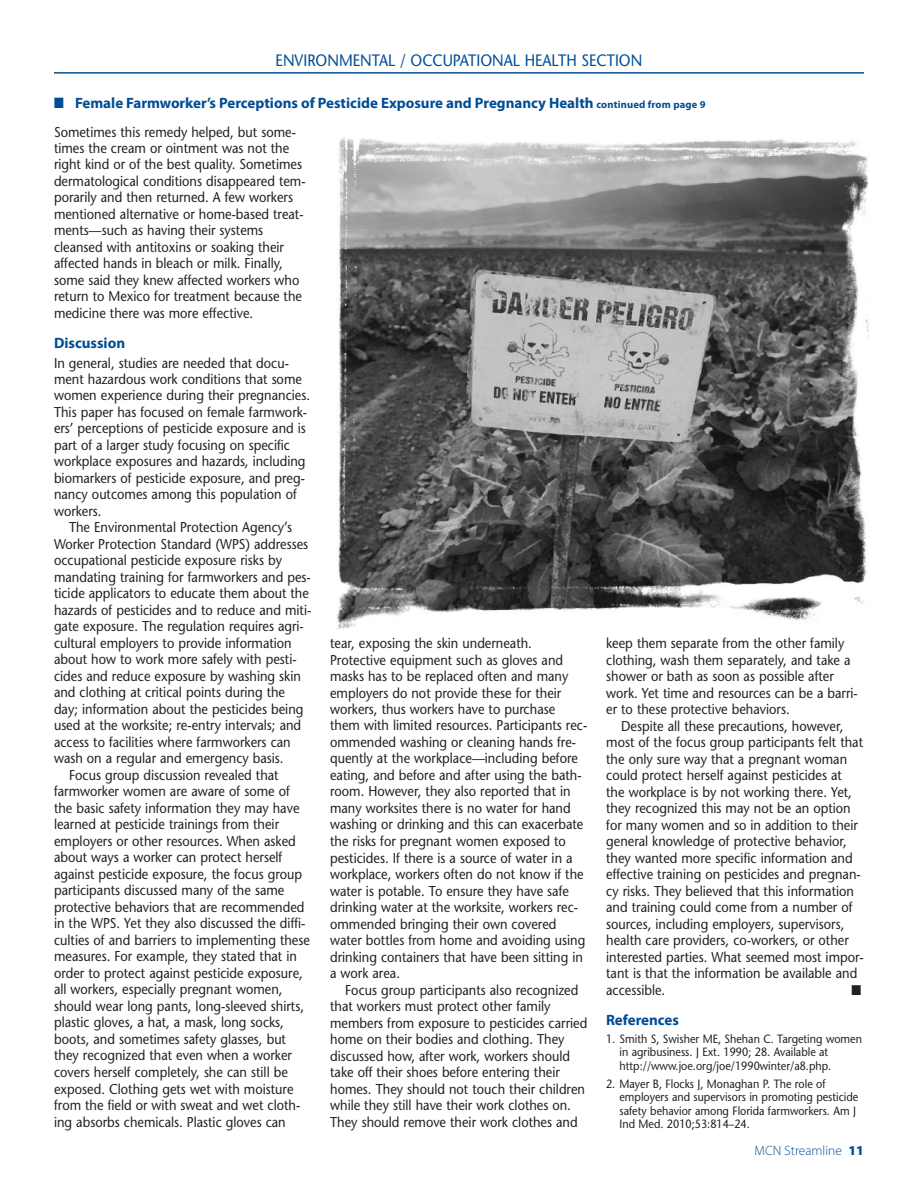
<style>
.page{position:relative;width:918px;height:1188px;background:#fff}
.page>*{position:absolute;margin:0;border:0;box-sizing:border-box;transform-origin:0 0}
.t1{font:16.5px "Stone Sans";color:#014d95;scale:.9 1}
.t2{font:700 15px "Myriad Pro";color:#014d95}
.t3{font:14.25px/16.5px "Stone Sans";color:#231f20;scale:.9 1}
.t4{font:14.25px "Zapf Dingbats ITC";color:#231f20;scale:.9 1}
.t5{font:300 13.5px "Myriad Pro";color:#014d95}
.t6{font:12px/13.5px "Stone Sans";color:#231f20;scale:.9 1}
.s1{font-size:10.5px}
.s2{font-weight:900}
</style>
<div class="page">
<hr style="left:54px;top:72px;width:810px;height:2px;background:#014d95">
<img style="left:337px;top:137px;width:532px;height:493px">
<p class="t1" style="left:276px;top:54px;width:409px">ENVIRONMENTAL / OCCUPATIONAL HEALTH SECTION</p>
<p class="t2" style="left:54px;top:97px;width:653px">■ Female Farmworker’s Perceptions of Pesticide Exposure and Pregnancy Health <span class="s1">continued from page 9</span></p>
<p class="t3" style="left:54px;top:125px;width:281px">Sometimes this remedy helped, but some&shy;times the cream or ointment was not the right kind or of the best quality. Sometimes dermatological conditions disappeared tem&shy;porarily and then returned. A few workers mentioned alternative or home-based treat&shy;ments—such as having their systems cleansed with antitoxins or soaking their affected hands in bleach or milk. Finally, some said they knew affected workers who return to Mexico for treatment because the medicine there was more effective.</p>
<p class="t2" style="left:54px;top:337px;width:73px">Discussion</p>
<p class="t3" style="left:54px;top:356px;width:286px">In general, studies are needed that docu&shy;ment hazardous work conditions that some women experience during their pregnancies.<br>This paper has focused on female farmwork&shy;ers’ perceptions of pesticide exposure and is part of a larger study focusing on specific workplace exposures and hazards, including biomarkers of pesticide exposure, and preg&shy;nancy outcomes among this population of workers.</p>
<p class="t3" style="left:69px;top:521px;width:249px">The Environmental Protection Agency’s</p>
<p class="t3" style="left:54px;top:537px;width:284px">Worker Protection Standard (WPS) addresses</p>
<p class="t3" style="left:54px;top:554px;width:255px">occupational pesticide exposure risks by</p>
<p class="t3" style="left:54px;top:570px;width:287px">mandating training for farmworkers and pes-</p>
<p class="t3" style="left:54px;top:587px;width:285px">ticide applicators to educate them about the</p>
<p class="t3" style="left:54px;top:603px;width:287px">hazards of pesticides and to reduce and miti-</p>
<p class="t3" style="left:54px;top:620px;width:279px">gate exposure. The regulation requires agri-</p>
<p class="t3" style="left:54px;top:636px;width:266px">cultural employers to provide information</p>
<p class="t3" style="left:54px;top:653px;width:271px">about how to work more safely with pesti-</p>
<p class="t3" style="left:54px;top:669px;width:276px">cides and reduce exposure by washing skin</p>
<p class="t3" style="left:54px;top:686px;width:258px">and clothing at critical points during the</p>
<p class="t3" style="left:54px;top:702px;width:279px">day; information about the pesticides being</p>
<p class="t3" style="left:54px;top:719px;width:276px">used at the worksite; re-entry intervals; and</p>
<p class="t3" style="left:54px;top:735px;width:265px">access to facilities where farmworkers can</p>
<p class="t3" style="left:54px;top:752px;width:257px">wash on a regular and emergency basis.</p>
<p class="t3" style="left:69px;top:768px;width:235px">Focus group discussion revealed that</p>
<p class="t3" style="left:54px;top:785px;width:264px">farmworker women are aware of some of</p>
<p class="t3" style="left:54px;top:801px;width:274px">the basic safety information they may have</p>
<p class="t3" style="left:54px;top:818px;width:252px">learned at pesticide trainings from their</p>
<p class="t3" style="left:54px;top:834px;width:270px">employers or other resources. When asked</p>
<p class="t3" style="left:54px;top:851px;width:255px">about ways a worker can protect herself</p>
<p class="t3" style="left:54px;top:867px;width:277px">against pesticide exposure, the focus group</p>
<p class="t3" style="left:54px;top:884px;width:257px">participants discussed many of the same</p>
<p class="t3" style="left:54px;top:900px;width:280px">protective behaviors that are recommended</p>
<p class="t3" style="left:54px;top:917px;width:281px">in the WPS. Yet they also discussed the diffi-</p>
<p class="t3" style="left:54px;top:933px;width:286px">culties of and barriers to implementing these</p>
<p class="t3" style="left:54px;top:950px;width:271px">measures. For example, they stated that in</p>
<p class="t3" style="left:54px;top:966px;width:278px">order to protect against pesticide exposure,</p>
<p class="t3" style="left:54px;top:983px;width:255px">all workers, especially pregnant women,</p>
<p class="t3" style="left:54px;top:999px;width:279px">should wear long pants, long-sleeved shirts,</p>
<p class="t3" style="left:54px;top:1016px;width:257px">plastic gloves, a hat, a mask, long socks,</p>
<p class="t3" style="left:54px;top:1032px;width:259px">boots, and sometimes safety glasses, but</p>
<p class="t3" style="left:54px;top:1049px;width:266px">they recognized that even when a worker</p>
<p class="t3" style="left:54px;top:1065px;width:261px">covers herself completely, she can still be</p>
<p class="t3" style="left:54px;top:1082px;width:268px">exposed. Clothing gets wet with moisture</p>
<p class="t3" style="left:54px;top:1098px;width:275px">from the field or with sweat and wet cloth-</p>
<p class="t3" style="left:54px;top:1115px;width:259px">ing absorbs chemicals. Plastic gloves can</p>
<p class="t3" style="left:330px;top:636px;width:287px">tear, exposing the skin underneath.<br>Protective equipment such as gloves and masks has to be replaced often and many employers do not provide these for their workers, thus workers have to purchase them with limited resources. Participants rec&shy;ommended washing or cleaning hands fre&shy;quently at the workplace—including before eating, and before and after using the bath&shy;room. However, they also reported that in many worksites there is no water for hand washing or drinking and this can exacerbate the risks for pregnant women exposed to pesticides. If there is a source of water in a workplace, workers often do not know if the water is potable. To ensure they have safe drinking water at the worksite, workers rec&shy;ommended bringing their own covered water bottles from home and avoiding using drinking containers that have been sitting in a work area.</p>
<p class="t3" style="left:330px;top:983px;width:287px;text-indent:15px">Focus group participants also recognized that workers must protect other family members from exposure to pesticides carried home on their bodies and clothing. They discussed how, after work, workers should take off their shoes before entering their homes. They should not touch their children while they still have their work clothes on.<br>They should remove their work clothes and</p>
<p class="t3" style="left:606px;top:636px;width:281px">keep them separate from the other family clothing, wash them separately, and take a shower or bath as soon as possible after work. Yet time and resources can be a barri&shy;er to these protective behaviors.</p>
<p class="t3" style="left:606px;top:719px;width:288px;text-indent:15px">Despite all these precautions, however, most of the focus group participants felt that the only sure way that a pregnant woman could protect herself against pesticides at the workplace is by not working there. Yet, they recognized this may not be an option for many women and so in addition to their general knowledge of protective behavior, they wanted more specific information and effective training on pesticides and pregnan&shy;cy risks. They believed that this information and training could come from a number of sources, including employers, supervisors, health care providers, co-workers, or other interested parties. What seemed most impor&shy;tant is that the information be available and accessible.</p>
<p class="t4" style="left:851px;top:983px;width:12px">■</p>
<p class="t2" style="left:606px;top:1014px;width:74px">References</p>
<p class="t6" style="left:620px;top:1033px;width:271px;text-indent:-14px">1. Smith S, Swisher ME, Shehan C. Targeting women in agribusiness. J Ext. 1990; 28. Available at http://www.joe.org/joe/1990winter/a8.php.</p>
<p class="t6" style="left:620px;top:1078px;width:267px;text-indent:-14px">2. Mayer B, Flocks J, Monaghan P. The role of employers and supervisors in promoting pesticide safety behavior among Florida farmworkers. Am J Ind Med. 2010;53:814–24.</p>
<p class="t5" style="left:755px;top:1145px;width:111px">MCN Streamline <span class="s2">11</span></p>
</div>
